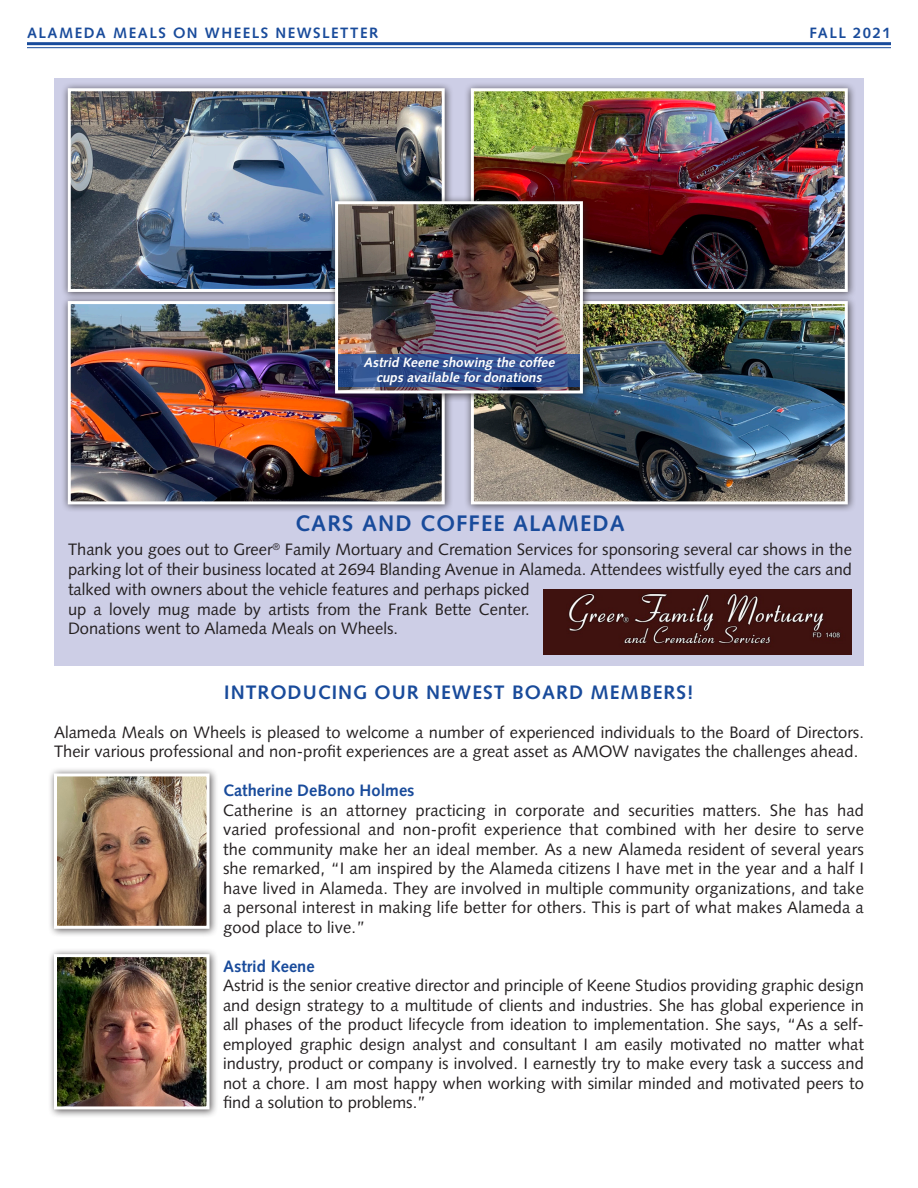
<style>
.page{position:relative;width:918px;height:1188px;background:#fff}
.page>*{position:absolute;margin:0;border:0;box-sizing:border-box;transform-origin:0 0}
.t1{font:700 22.5px "Syntax LT Std";letter-spacing:.05em;color:#194b9b}
.t2{font:700 19.5px "Syntax LT Std";letter-spacing:.05em;color:#194b9b}
.t3{font:16.5px/19.5px "Syntax LT Std";color:#231f20}
.t4{font:700 16.5px "Syntax LT Std";color:#194b9b}
.t5{font:700 15px "Syntax LT Std";letter-spacing:.1em;color:#194b9b}
.t6{font:italic 700 13.5px "Syntax LT Std";color:#fff}
</style>
<div class="page">
<hr style="left:27px;top:42px;width:864px;height:3px;background:#194b9b">
<hr style="left:27px;top:47px;width:864px;height:1px;background:#194b9b">
<div style="left:54px;top:78px;width:810px;height:588px;background:#cdcee6"></div>
<div style="left:61px;top:81px;width:393px;height:220px;background:#231f20;opacity:.75"></div>
<img style="left:72px;top:92px;width:369px;height:196px">
<div style="left:68px;top:88px;width:377px;height:204px;border:3px solid #fff"></div>
<div style="left:464px;top:81px;width:393px;height:220px;background:#231f20;opacity:.75"></div>
<img style="left:475px;top:92px;width:369px;height:196px">
<div style="left:471px;top:88px;width:377px;height:204px;border:3px solid #fff"></div>
<div style="left:61px;top:294px;width:393px;height:219px;background:#231f20;opacity:.75"></div>
<img style="left:72px;top:305px;width:369px;height:195px">
<div style="left:68px;top:301px;width:377px;height:203px;border:3px solid #fff"></div>
<div style="left:464px;top:294px;width:393px;height:219px;background:#231f20;opacity:.75"></div>
<img style="left:475px;top:305px;width:369px;height:195px">
<div style="left:471px;top:301px;width:377px;height:203px;border:3px solid #fff"></div>
<img style="left:543px;top:589px;width:309px;height:65px">
<div style="left:47px;top:767px;width:171px;height:170px;background:#231f20;opacity:.75"></div>
<img style="left:58px;top:777px;width:148px;height:148px">
<div style="left:54px;top:773px;width:156px;height:156px;border:3px solid #fff"></div>
<div style="left:47px;top:947px;width:171px;height:171px;background:#231f20;opacity:.75"></div>
<img style="left:58px;top:958px;width:148px;height:147px">
<div style="left:54px;top:954px;width:156px;height:155px;border:3px solid #fff"></div>
<div style="left:328px;top:194px;width:264px;height:208px;background:#231f20;opacity:.75"></div>
<img style="left:339px;top:205px;width:240px;height:184px">
<div style="left:335px;top:201px;width:248px;height:192px;border:3px solid #fff"></div>
<svg style="left:338px;top:354px;width:242px;height:33px;background:#314f8e"></svg>
<p class="t5" style="left:27px;top:24px;width:353px">ALAMEDA MEALS ON WHEELS NEWSLETTER</p>
<p class="t5" style="left:810px;top:24px;width:83px">FALL 2021</p>
<p class="t6" style="left:363px;top:355px;width:195px">Astrid Keene showing the coffee</p>
<p class="t6" style="left:376px;top:370px;width:170px">cups available for donations</p>
<p class="t1" style="left:295px;top:511px;width:331px">CARS AND COFFEE ALAMEDA</p>
<p class="t3" style="left:68px;top:540px;width:785px">Thank you goes out to Greer<sup>®</sup> Family Mortuary and Cremation Services for sponsoring several car shows in the parking lot of their business located at 2694 Blanding Avenue in Alameda. Attendees wistfully eyed the cars and talked with owners about the vehicle features and perhaps picked<br>up a lovely mug made by artists from the Frank Bette Center.<br>Donations went to Alameda Meals on Wheels.</p>
<p class="t2" style="left:224px;top:681px;width:471px">INTRODUCING OUR NEWEST BOARD MEMBERS!</p>
<p class="t3" style="left:54px;top:722px;width:812px">Alameda Meals on Wheels is pleased to welcome a number of experienced individuals to the Board of Directors.<br>Their various professional and non-profit experiences are a great asset as AMOW navigates the challenges ahead.</p>
<p class="t4" style="left:223px;top:781px;width:193px">Catherine DeBono Holmes</p>
<p class="t3" style="left:223px;top:800px;width:643px;text-align:justify">Catherine is an attorney practicing in corporate and securities matters. She has had varied professional and non-profit experience that combined with her desire to serve the community make her an ideal member. As a new Alameda resident of several years she remarked, “I am inspired by the Alameda citizens I have met in the year and a half I have lived in Alameda. They are involved in multiple community organizations, and take a personal interest in making life better for others. This is part of what makes Alameda a good place to live.”</p>
<p class="t4" style="left:223px;top:956px;width:93px">Astrid Keene</p>
<p class="t3" style="left:223px;top:976px;width:643px;text-align:justify">Astrid is the senior creative director and principle of Keene Studios providing graphic design and design strategy to a multitude of clients and industries. She has global experience in all phases of the product lifecycle from ideation to implementation. She says, “As a self&shy;employed graphic design analyst and consultant I am easily motivated no matter what industry, product or company is involved. I earnestly try to make every task a success and not a chore. I am most happy when working with similar minded and motivated peers to find a solution to problems.”</p>
</div>
